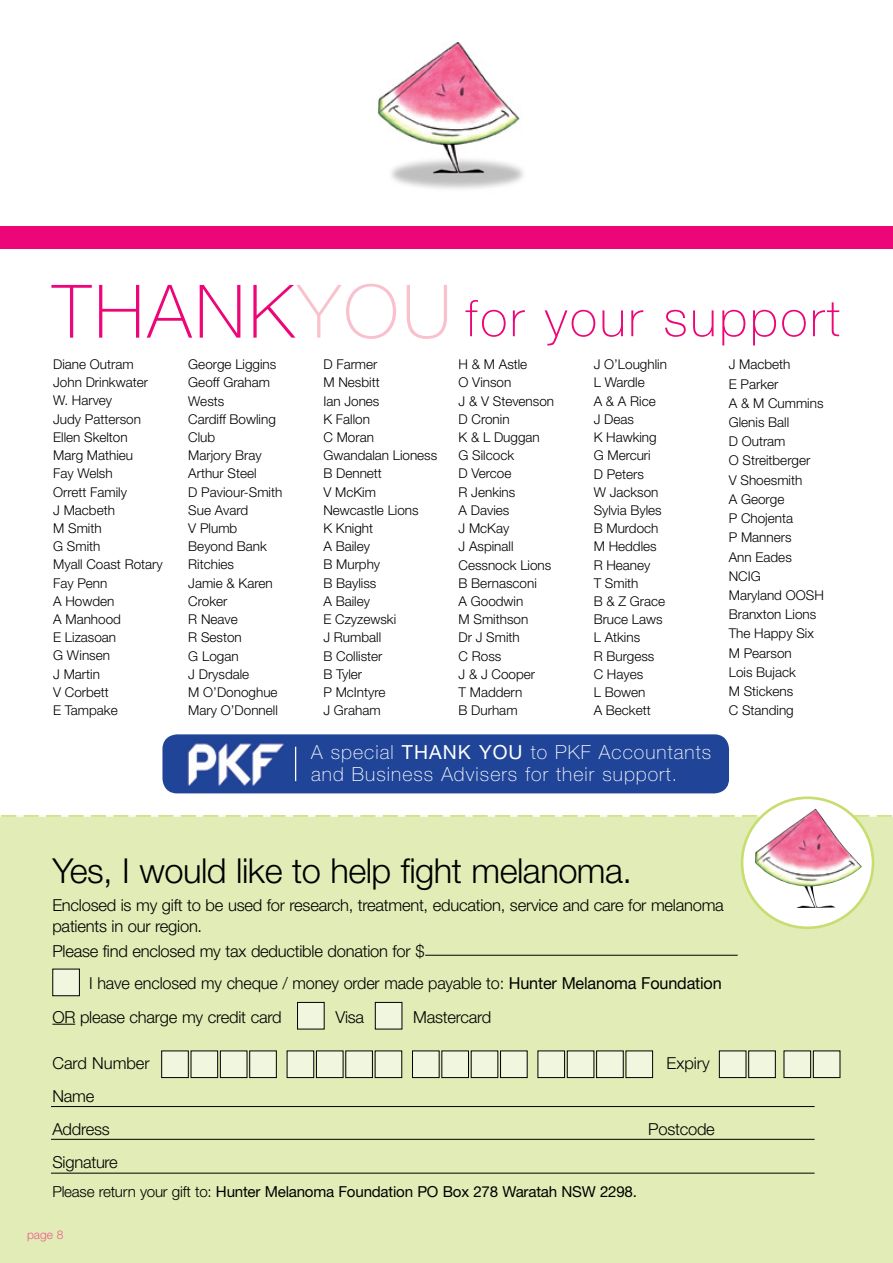
<style>
.page{position:relative;width:893px;height:1263px;background:#fff}
.page>*{position:absolute;margin:0;border:0;box-sizing:border-box;transform-origin:0 0}
.t1{font:100 50.25px "Helvetica Neue LT Std";letter-spacing:.055em;color:#ed0677}
.t2{font:300 34.5px "Helvetica Neue LT Std";letter-spacing:-.015em;color:#000}
.t3{font:100 19.5px/22px "Helvetica Neue LT Std";letter-spacing:.055em;color:#fff}
.t4{font:300 16.5px/21.6px "Helvetica Neue LT Std";letter-spacing:-.015em;color:#000}
.t5{font:15.15px "Helvetica Neue LT Std";letter-spacing:-.015em;color:#000}
.t6{font:300 13.5px/18.1px "Helvetica Neue LT Std";color:#000}
.t7{font:300 12px "Helvetica Neue LT Std";color:#f05b8d}
.s1{font-size:73.8px}
.s2{font-size:73.8px;color:#f9c1cd}
.s3{font-weight:400}
.s4{font-weight:300}
</style>
<div class="page">
<img style="left:378px;top:42px;width:146px;height:148px">
<div style="left:0;top:226px;width:893px;height:22px;background:#ed0677"></div>
<div style="left:0;top:815px;width:893px;height:448px;background:#e1ecb6"></div>
<svg style="left:52px;top:1024px;width:23px;height:1px"></svg>
<div style="left:53px;top:969px;width:26px;height:27px;background:#f1f6df"></div>
<div style="left:52px;top:969px;width:28px;height:27px;border:1px solid #000"></div>
<div style="left:298px;top:1002px;width:26px;height:27px;background:#f1f6df"></div>
<div style="left:297px;top:1002px;width:28px;height:27px;border:1px solid #000"></div>
<div style="left:375px;top:1002px;width:27px;height:27px;background:#f1f6df"></div>
<div style="left:375px;top:1002px;width:27px;height:27px;border:1px solid #000"></div>
<div style="left:162px;top:1051px;width:26px;height:26px;background:#f1f6df"></div>
<div style="left:161px;top:1050px;width:28px;height:28px;border:1px solid #000"></div>
<div style="left:191px;top:1051px;width:27px;height:26px;background:#f1f6df"></div>
<div style="left:191px;top:1050px;width:27px;height:28px;border:1px solid #000"></div>
<div style="left:220px;top:1051px;width:27px;height:26px;background:#f1f6df"></div>
<div style="left:220px;top:1050px;width:27px;height:28px;border:1px solid #000"></div>
<div style="left:250px;top:1051px;width:26px;height:26px;background:#f1f6df"></div>
<div style="left:249px;top:1050px;width:28px;height:28px;border:1px solid #000"></div>
<div style="left:287px;top:1051px;width:27px;height:26px;background:#f1f6df"></div>
<div style="left:287px;top:1050px;width:27px;height:28px;border:1px solid #000"></div>
<div style="left:316px;top:1051px;width:27px;height:26px;background:#f1f6df"></div>
<div style="left:316px;top:1050px;width:27px;height:28px;border:1px solid #000"></div>
<div style="left:346px;top:1051px;width:26px;height:26px;background:#f1f6df"></div>
<div style="left:345px;top:1050px;width:28px;height:28px;border:1px solid #000"></div>
<div style="left:375px;top:1051px;width:27px;height:26px;background:#f1f6df"></div>
<div style="left:412px;top:1051px;width:27px;height:26px;background:#f1f6df"></div>
<div style="left:412px;top:1050px;width:27px;height:28px;border:1px solid #000"></div>
<div style="left:442px;top:1051px;width:26px;height:26px;background:#f1f6df"></div>
<div style="left:441px;top:1050px;width:28px;height:28px;border:1px solid #000"></div>
<div style="left:471px;top:1051px;width:27px;height:26px;background:#f1f6df"></div>
<div style="left:500px;top:1051px;width:27px;height:26px;background:#f1f6df"></div>
<div style="left:500px;top:1050px;width:28px;height:28px;border:1px solid #000"></div>
<div style="left:538px;top:1051px;width:27px;height:26px;background:#f1f6df"></div>
<div style="left:538px;top:1050px;width:27px;height:28px;border:1px solid #000"></div>
<div style="left:567px;top:1051px;width:27px;height:26px;background:#f1f6df"></div>
<div style="left:567px;top:1050px;width:27px;height:28px;border:1px solid #000"></div>
<div style="left:597px;top:1051px;width:26px;height:26px;background:#f1f6df"></div>
<div style="left:596px;top:1050px;width:28px;height:28px;border:1px solid #000"></div>
<div style="left:626px;top:1051px;width:27px;height:26px;background:#f1f6df"></div>
<div style="left:626px;top:1050px;width:27px;height:28px;border:1px solid #000"></div>
<div style="left:719px;top:1051px;width:27px;height:26px;background:#f1f6df"></div>
<div style="left:719px;top:1050px;width:27px;height:28px;border:1px solid #000"></div>
<div style="left:749px;top:1051px;width:26px;height:26px;background:#f1f6df"></div>
<div style="left:748px;top:1050px;width:28px;height:28px;border:1px solid #000"></div>
<div style="left:784px;top:1051px;width:27px;height:26px;background:#f1f6df"></div>
<div style="left:784px;top:1050px;width:27px;height:28px;border:1px solid #000"></div>
<div style="left:813px;top:1051px;width:27px;height:26px;background:#f1f6df"></div>
<div style="left:813px;top:1050px;width:27px;height:28px;border:1px solid #000"></div>
<svg style="left:0;top:815px;width:893px;height:2px;background:#deebad"></svg>
<div style="left:742px;top:798px;width:131px;height:130px;background:#fff;border-radius:50%"></div>
<img style="left:755px;top:808px;width:107px;height:100px">
<div style="left:741px;top:796px;width:133px;height:133px;border:3px solid #c7dd70;border-radius:50%"></div>
<hr style="left:51px;top:1106px;width:764px;height:1px;background:#000">
<hr style="left:51px;top:1139px;width:764px;height:1px;background:#000">
<hr style="left:51px;top:1173px;width:764px;height:1px;background:#000">
<hr style="left:425px;top:955px;width:313px;height:1px;background:#000">
<div style="left:162px;top:734px;width:567px;height:59px;background:#204598;border-radius:15px"></div>
<img style="left:187px;top:743px;width:98px;height:44px">
<hr style="left:295px;top:747px;width:1px;height:34px;background:#fff">
<h1 class="t1" style="left:52px;top:290px;width:789px"><span class="s1">THANK</span><span class="s2">YOU</span> for your support</h1>
<p class="t6" style="left:53px;top:355px;width:111px">Diane Outram<br>John Drinkwater<br>W. Harvey<br>Judy Patterson<br>Ellen Skelton<br>Marg Mathieu<br>Fay Welsh<br>Orrett Family<br>J Macbeth<br>M Smith<br>G Smith<br>Myall Coast Rotary<br>Fay Penn<br>A Howden<br>A Manhood<br>E Lizasoan<br>G Winsen<br>J Martin<br>V Corbett<br>E Tampake</p>
<p class="t6" style="left:188px;top:355px;width:96px">George Liggins<br>Geoff Graham<br>Wests<br>Cardiff Bowling<br>Club<br>Marjory Bray<br>Arthur Steel<br>D Paviour-Smith<br>Sue Avard<br>V Plumb<br>Beyond Bank<br>Ritchies<br>Jamie &amp; Karen<br>Croker<br>R Neave<br>R Seston<br>G Logan<br>J Drysdale<br>M O’Donoghue<br>Mary O’Donnell</p>
<p class="t6" style="left:323px;top:355px;width:115px">D Farmer<br>M Nesbitt<br>Ian Jones<br>K Fallon<br>C Moran<br>Gwandalan Lioness<br>B Dennett<br>V McKim<br>Newcastle Lions<br>K Knight<br>A Bailey<br>B Murphy<br>B Bayliss<br>A Bailey<br>E Czyzewski<br>J Rumball<br>B Collister<br>B Tyler<br>P McIntyre<br>J Graham</p>
<p class="t6" style="left:459px;top:355px;width:97px">H &amp; M Astle<br>O Vinson<br>J &amp; V Stevenson<br>D Cronin<br>K &amp; L Duggan<br>G Silcock<br>D Vercoe<br>R Jenkins<br>A Davies<br>J McKay<br>J Aspinall<br>Cessnock Lions<br>B Bernasconi<br>A Goodwin<br>M Smithson<br>Dr J Smith<br>C Ross<br>J &amp; J Cooper<br>T Maddern<br>B Durham</p>
<p class="t6" style="left:594px;top:355px;width:75px">J O’Loughlin<br>L Wardle<br>A &amp; A Rice<br>J Deas<br>K Hawking<br>G Mercuri<br>D Peters<br>W Jackson<br>Sylvia Byles<br>B Murdoch<br>M Heddles<br>R Heaney<br>T Smith<br>B &amp; Z Grace<br>Bruce Laws<br>L Atkins<br>R Burgess<br>C Hayes<br>L Bowen<br>A Beckett</p>
<p class="t6" style="left:729px;top:355px;width:97px;line-height:19.2px">J Macbeth<br>E Parker<br>A &amp; M Cummins<br>Glenis Ball<br>D Outram<br>O Streitberger<br>V Shoesmith<br>A George<br>P Chojenta<br>P Manners<br>Ann Eades<br>NCIG<br>Maryland OOSH<br>Branxton Lions<br>The Happy Six<br>M Pearson<br>Lois Bujack<br>M Stickens<br>C Standing</p>
<h3 class="t3" style="left:311px;top:741px;width:402px">A special <span class="s3">THANK YOU</span> to PKF Accountants and Business Advisers for their support.</h3>
<h2 class="t2" style="left:52px;top:850px;width:581px">Yes, I would like to help fight melanoma.</h2>
<p class="t4" style="left:52px;top:894px;width:673px">Enclosed is my gift to be used for research, treatment, education, service and care for melanoma patients in our region.</p>
<p class="t4" style="left:52px;top:940px;width:374px">Please find enclosed my tax deductible donation for $</p>
<p class="t4" style="left:89px;top:972px;width:634px">I have enclosed my cheque / money order made payable to: <span class="s3">Hunter Melanoma Foundation</span></p>
<p class="t4" style="left:52px;top:1005px;width:231px">OR please charge my credit card</p>
<p class="t4" style="left:335px;top:1005px;width:30px">Visa</p>
<p class="t4" style="left:413px;top:1005px;width:80px">Mastercard</p>
<p class="t4" style="left:52px;top:1052px;width:99px">Card Number</p>
<p class="t4" style="left:667px;top:1052px;width:45px">Expiry</p>
<p class="t4" style="left:52px;top:1080px;width:59px;line-height:33px">Name<br>Address</p>
<p class="t4" style="left:648px;top:1118px;width:68px">Postcode</p>
<p class="t4" style="left:52px;top:1151px;width:67px">Signature</p>
<p class="t5" style="left:52px;top:1183px;width:586px"><span class="s4">Please return your gift to:</span> Hunter Melanoma Foundation PO Box 278 Waratah NSW 2298.</p>
<p class="t7" style="left:27px;top:1227px;width:38px">page 8</p>
</div>
